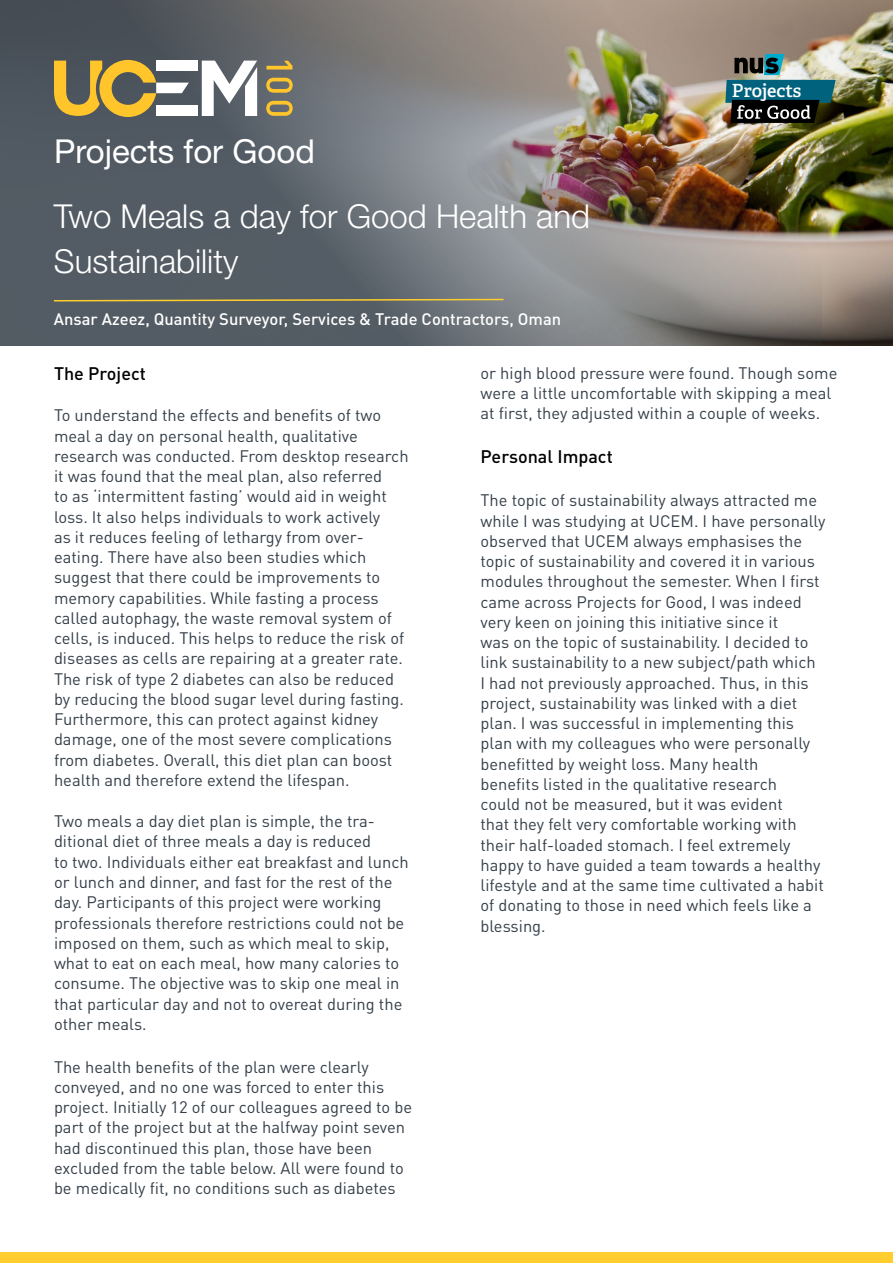
<style>
.page{position:relative;width:893px;height:1263px;background:#fff}
.page>*{position:absolute;margin:0;border:0;box-sizing:border-box;transform-origin:0 0}
.t1{font:300 33px/45px "Helvetica Neue LT Pro";color:#fff}
.t2{font:33px "Helvetica Neue LT Pro";color:#fff}
.t3{font:600 18.15px "Adelle";letter-spacing:-.005em;color:#fff}
.title_2{font:500 18px "DINOT";color:#000}
.Paragraph{font:16.5px/20.2px "DINOT";color:#343e48}
.title_2-2{font:16.5px/20.2px "DINOT";color:#343e48}
.t4{font:500 16.5px "DINOT";color:#fff}
</style>
<div class="page">
<div style="left:0;top:1253px;width:893px;height:10px;background:#ffce2e"></div>
<img style="left:821px;top:0;width:72px;height:345px">
<img style="left:0;top:0;width:821px;height:345px">
<img style="left:725px;top:54px;width:111px;height:69px">
<svg style="left:202px;top:61px;width:55px;height:55px"></svg>
<div style="left:156px;top:61px;width:42px;height:10px;background:#fff"></div>
<svg style="left:54px;top:60px;width:135px;height:57px;background:#a39058"></svg>
<div style="left:156px;top:105px;width:42px;height:11px;background:#fff"></div>
<svg style="left:266px;top:61px;width:26px;height:9px"></svg>
<svg style="left:266px;top:78px;width:27px;height:15px"></svg>
<svg style="left:266px;top:101px;width:27px;height:15px"></svg>
<svg style="left:52px;top:298px;width:453px;height:4px;background:#978a53"></svg>
<p class="t2" style="left:54px;top:131px;width:262px">Projects for Good</p>
<p class="t1" style="left:54px;top:193px;width:538px">Two Meals a day for Good Health and<br>Sustainability</p>
<p class="t4" style="left:54px;top:308px;width:509px">Ansar Azeez, Quantity Surveyor, Services &amp; Trade Contractors, Oman</p>
<p class="t3" style="left:732px;top:79px;width:71px">Projects</p>
<p class="title_2" style="left:54px;top:361px;width:93px">The Project</p>
<p class="Paragraph" style="left:54px;top:405px;width:356px">To understand the effects and benefits of two meal a day on personal health, qualitative research was conducted. From desktop research it was found that the meal plan, also referred<br>to as ‘intermittent fasting’ would aid in weight loss. It also helps individuals to work actively<br>as it reduces feeling of lethargy from over&shy;eating. There have also been studies which suggest that there could be improvements to memory capabilities. While fasting a process called autophagy, the waste removal system of cells, is induced. This helps to reduce the risk of diseases as cells are repairing at a greater rate.<br>The risk of type 2 diabetes can also be reduced by reducing the blood sugar level during fasting.<br>Furthermore, this can protect against kidney damage, one of the most severe complications from diabetes. Overall, this diet plan can boost health and therefore extend the lifespan.</p>
<p class="title_2-2" style="left:54px;top:810px;width:356px">Two meals a day diet plan is simple, the tra&shy;ditional diet of three meals a day is reduced<br>to two. Individuals either eat breakfast and lunch or lunch and dinner, and fast for the rest of the day. Participants of this project were working professionals therefore restrictions could not be imposed on them, such as which meal to skip, what to eat on each meal, how many calories to consume. The objective was to skip one meal in that particular day and not to overeat during the other meals.</p>
<p class="title_2-2" style="left:54px;top:1056px;width:360px">The health benefits of the plan were clearly conveyed, and no one was forced to enter this project. Initially 12 of our colleagues agreed to be part of the project but at the halfway point seven had discontinued this plan, those have been excluded from the table below. All were found to be medically fit, no conditions such as diabetes</p>
<p class="title_2-2" style="left:480px;top:362px;width:358px">or high blood pressure were found. Though some were a little uncomfortable with skipping a meal at first, they adjusted within a couple of weeks.</p>
<p class="title_2" style="left:480px;top:445px;width:134px">Personal Impact</p>
<p class="Paragraph" style="left:480px;top:490px;width:347px">The topic of sustainability always attracted me while I was studying at UCEM. I have personally observed that UCEM always emphasises the topic of sustainability and covered it in various modules throughout the semester. When I first came across Projects for Good, I was indeed very keen on joining this initiative since it<br>was on the topic of sustainability. I decided to link sustainability to a new subject/path which<br>I had not previously approached. Thus, in this project, sustainability was linked with a diet plan. I was successful in implementing this plan with my colleagues who were personally benefitted by weight loss. Many health<br>benefits listed in the qualitative research<br>could not be measured, but it was evident<br>that they felt very comfortable working with their half-loaded stomach. I feel extremely happy to have guided a team towards a healthy lifestyle and at the same time cultivated a habit of donating to those in need which feels like a blessing.</p>
</div>
